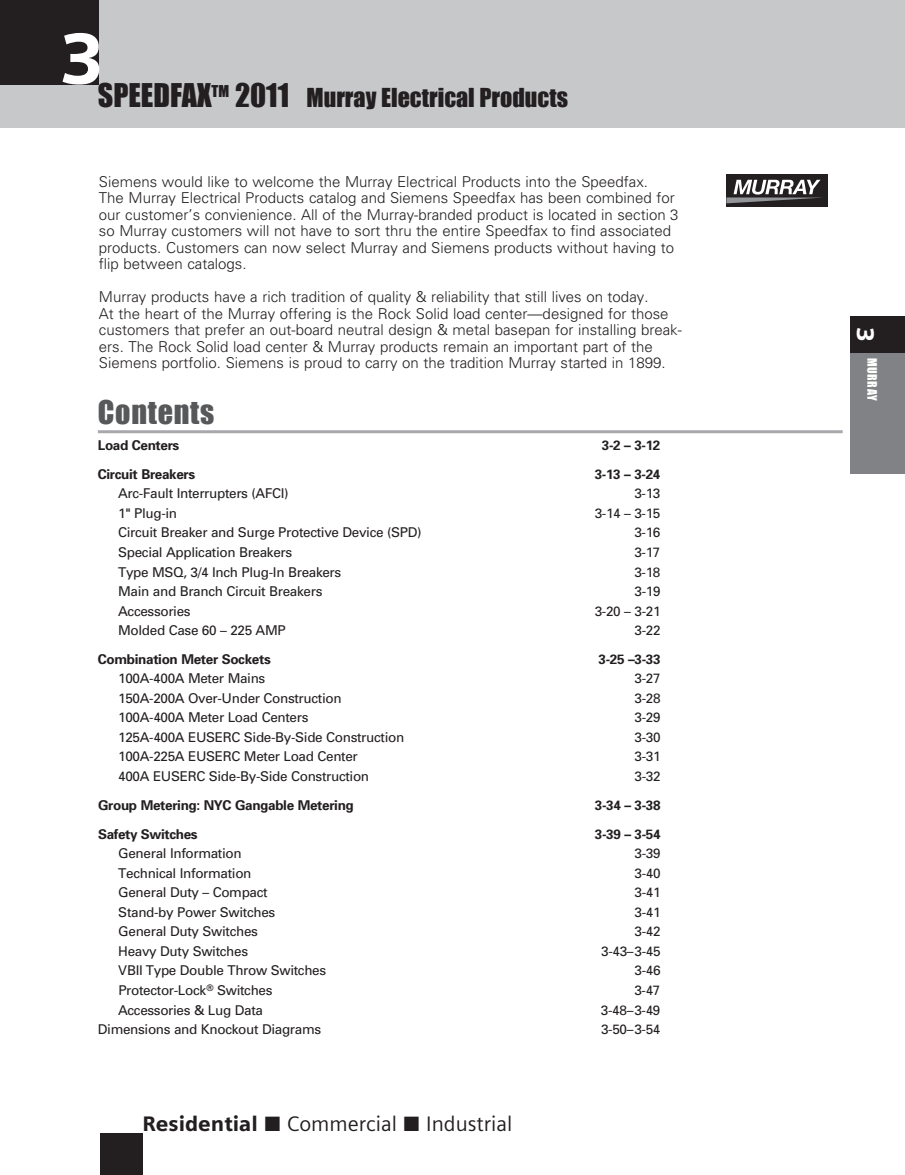
<style>
.page{position:relative;width:905px;height:1175px;background:#fff}
.page>*{position:absolute;margin:0;border:0;box-sizing:border-box;transform-origin:0 0}
.t1{font:30px "Impact";letter-spacing:.025em;color:#57585a}
.t2{font:24px "Impact";color:#231f20}
.t3{font:21px "Siemens Sans";color:#231f20}
.t4{font:300 15px/16.5px "Univers";color:#231f20}
.t5{font:13.5px "Univers";letter-spacing:-.025em;color:#231f20}
.t6{font:700 13.5px "Univers";letter-spacing:-.025em;color:#231f20}
.t7{font:12px "Impact";letter-spacing:.05em;color:#fff}
.s1{font-size:30px}
.s2{font-weight:900}
.s3{font-family:"European Pi Three"}
.s4{font-family:"Siemens Sans";font-weight:900;font-size:24px}
</style>
<div class="page">
<div style="left:0;top:0;width:904px;height:128px;background:#c7c8ca"></div>
<div style="left:0;top:0;width:99px;height:85px;background:#231f20"></div>
<div style="left:100px;top:1133px;width:42px;height:41px;background:#231f20"></div>
<svg style="left:63px;top:33px;width:36px;height:52px"></svg>
<div style="left:850px;top:353px;width:54px;height:121px;background:#808285"></div>
<div style="left:850px;top:316px;width:54px;height:37px;background:#231f20"></div>
<hr style="left:98px;top:430px;width:744px;height:3px;background:#a8a9ad">
<div style="left:726px;top:174px;width:101px;height:33px;background:#231f20"></div>
<svg style="left:726px;top:180px;width:96px;height:23px"></svg>
<h2 class="t2" style="left:98px;top:83px;width:471px"><span class="s1">SPEEDFAX</span><sup>TM</sup> <span class="s1">2011</span> Murray Electrical Products</h2>
<p class="t4" style="left:99px;top:172px;width:581px">Siemens would like to welcome the Murray Electrical Products into the Speedfax.<br>The Murray Electrical Products catalog and Siemens Speedfax has been combined for our customer’s convienience. All of the Murray-branded product is located in section 3 so Murray customers will not have to sort thru the entire Speedfax to find associated products. Customers can now select Murray and Siemens products without having to flip between catalogs.</p>
<p class="t4" style="left:99px;top:288px;width:584px">Murray products have a rich tradition of quality &amp; reliability that still lives on today.<br>At the heart of the Murray offering is the Rock Solid load center—designed for those customers that prefer an out-board neutral design &amp; metal basepan for installing break&shy;ers. The Rock Solid load center &amp; Murray products remain an important part of the Siemens portfolio. Siemens is proud to carry on the tradition Murray started in 1899.</p>
<h1 class="t1" style="left:98px;top:393px;width:118px">Contents</h1>
<p class="t6" style="left:98px;top:436px;width:83px">Load Centers</p>
<p class="t6" style="left:602px;top:436px;width:60px">3-2 – 3-12</p>
<p class="t6" style="left:98px;top:465px;width:99px">Circuit Breakers</p>
<p class="t6" style="left:594px;top:465px;width:67px">3-13 – 3-24</p>
<p class="t5" style="left:118px;top:485px;width:172px">Arc-Fault Interrupters (AFCI)</p>
<p class="t5" style="left:634px;top:485px;width:28px">3-13</p>
<p class="t5" style="left:118px;top:505px;width:60px">1" Plug-in</p>
<p class="t5" style="left:594px;top:505px;width:67px">3-14 – 3-15</p>
<p class="t5" style="left:118px;top:524px;width:305px">Circuit Breaker and Surge Protective Device (SPD)</p>
<p class="t5" style="left:634px;top:524px;width:28px">3-16</p>
<p class="t5" style="left:118px;top:544px;width:175px">Special Application Breakers</p>
<p class="t5" style="left:634px;top:544px;width:28px">3-17</p>
<p class="t5" style="left:118px;top:563px;width:224px">Type MSQ, 3/4 Inch Plug-In Breakers</p>
<p class="t5" style="left:634px;top:563px;width:28px">3-18</p>
<p class="t5" style="left:118px;top:583px;width:206px">Main and Branch Circuit Breakers</p>
<p class="t5" style="left:634px;top:583px;width:28px">3-19</p>
<p class="t5" style="left:118px;top:602px;width:74px">Accessories</p>
<p class="t5" style="left:594px;top:602px;width:67px">3-20 – 3-21</p>
<p class="t5" style="left:118px;top:622px;width:169px">Molded Case 60 – 225 AMP</p>
<p class="t5" style="left:634px;top:622px;width:28px">3-22</p>
<p class="t6" style="left:98px;top:650px;width:174px">Combination Meter Sockets</p>
<p class="t6" style="left:598px;top:650px;width:63px">3-25 –3-33</p>
<p class="t5" style="left:118px;top:670px;width:149px">100A-400A Meter Mains</p>
<p class="t5" style="left:634px;top:670px;width:28px">3-27</p>
<p class="t5" style="left:118px;top:689px;width:225px">150A-200A Over-Under Construction</p>
<p class="t5" style="left:634px;top:689px;width:28px">3-28</p>
<p class="t5" style="left:118px;top:709px;width:192px">100A-400A Meter Load Centers</p>
<p class="t5" style="left:634px;top:709px;width:28px">3-29</p>
<p class="t5" style="left:118px;top:728px;width:287px">125A-400A EUSERC Side-By-Side Construction</p>
<p class="t5" style="left:634px;top:728px;width:28px">3-30</p>
<p class="t5" style="left:118px;top:748px;width:241px">100A-225A EUSERC Meter Load Center</p>
<p class="t5" style="left:634px;top:748px;width:28px">3-31</p>
<p class="t5" style="left:118px;top:767px;width:252px">400A EUSERC Side-By-Side Construction</p>
<p class="t5" style="left:634px;top:767px;width:28px">3-32</p>
<p class="t6" style="left:98px;top:796px;width:257px">Group Metering: NYC Gangable Metering</p>
<p class="t6" style="left:595px;top:796px;width:67px">3-34 – 3-38</p>
<p class="t6" style="left:98px;top:825px;width:101px">Safety Switches</p>
<p class="t6" style="left:595px;top:825px;width:67px">3-39 – 3-54</p>
<p class="t5" style="left:118px;top:845px;width:125px">General Information</p>
<p class="t5" style="left:634px;top:845px;width:28px">3-39</p>
<p class="t5" style="left:118px;top:864px;width:135px">Technical Information</p>
<p class="t5" style="left:634px;top:864px;width:28px">3-40</p>
<p class="t5" style="left:118px;top:884px;width:151px">General Duty – Compact</p>
<p class="t5" style="left:634px;top:884px;width:28px">3-41</p>
<p class="t5" style="left:118px;top:903px;width:158px">Stand-by Power Switches</p>
<p class="t5" style="left:634px;top:903px;width:28px">3-41</p>
<p class="t5" style="left:118px;top:923px;width:141px">General Duty Switches</p>
<p class="t5" style="left:634px;top:923px;width:28px">3-42</p>
<p class="t5" style="left:118px;top:942px;width:131px">Heavy Duty Switches</p>
<p class="t5" style="left:601px;top:942px;width:61px">3-43–3-45</p>
<p class="t5" style="left:118px;top:962px;width:209px">VBII Type Double Throw Switches</p>
<p class="t5" style="left:634px;top:962px;width:28px">3-46</p>
<p class="t5" style="left:118px;top:981px;width:156px">Protector-Lock<sup>®</sup> Switches</p>
<p class="t5" style="left:634px;top:981px;width:28px">3-47</p>
<p class="t5" style="left:118px;top:1001px;width:146px">Accessories &amp; Lug Data</p>
<p class="t5" style="left:601px;top:1001px;width:61px">3-48–3-49</p>
<p class="t5" style="left:98px;top:1020px;width:225px">Dimensions and Knockout Diagrams</p>
<p class="t5" style="left:601px;top:1020px;width:61px">3-50–3-54</p>
<h3 class="t3" style="left:142px;top:1111px;width:371px"><span class="s2">Residential</span> <span class="s3">L</span> Commercial <span class="s3">L</span> Industrial</h3>
<p class="t7" style="left:879px;top:327px;width:75px;rotate:90deg"><span class="s4">3</span> MURRAY</p>
</div>
